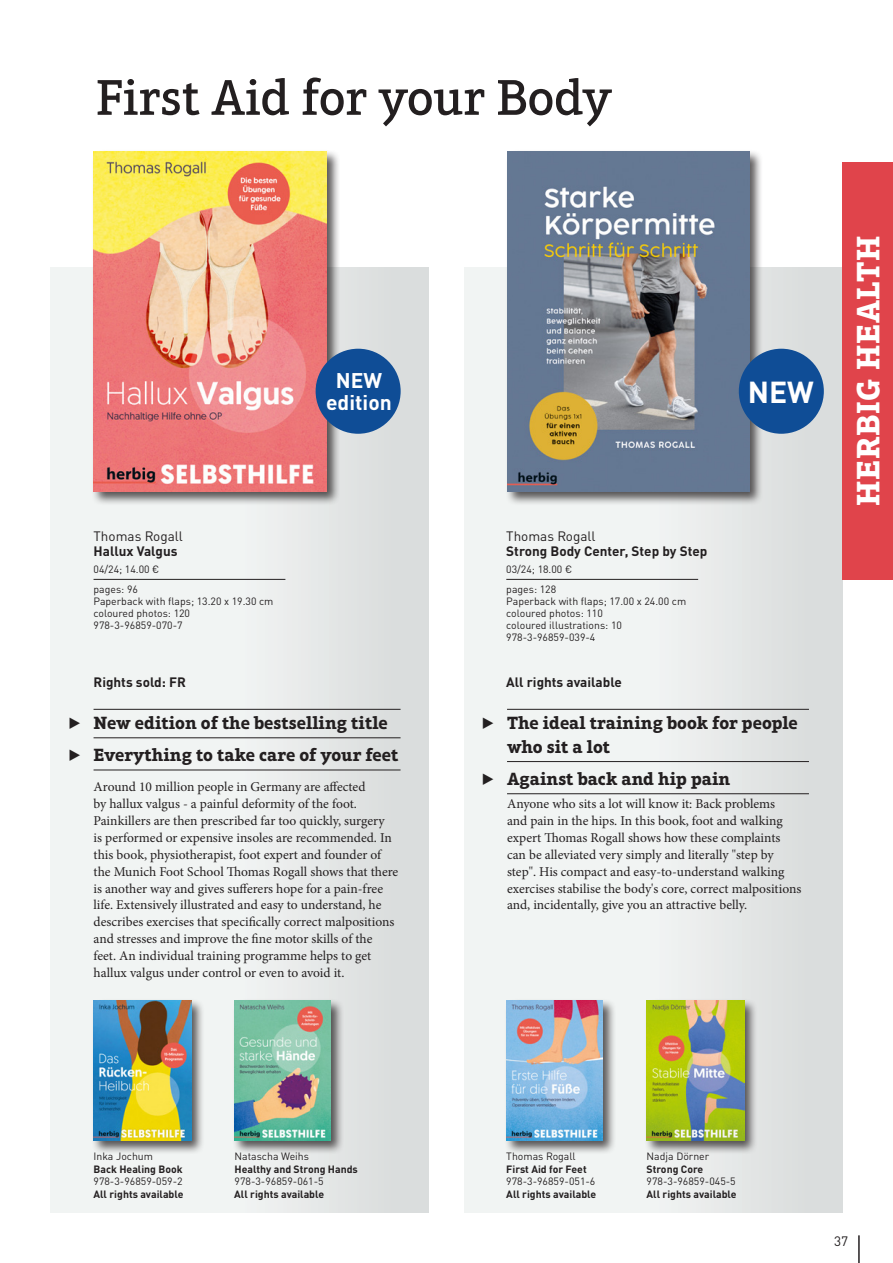
<style>
.page{position:relative;width:893px;height:1263px;background:#fff}
.page>*{position:absolute;margin:0;border:0;box-sizing:border-box;transform-origin:0 0}
.t1{font:500 51px "Aptifer Slab LT Pro";letter-spacing:-.01em;color:#231f20}
.Kategorie{font:700 33px "Aptifer Slab LT Pro";letter-spacing:.025em;color:#fff}
.t2{font:700 30px "DINOT";color:#fff}
.t3{font:700 21px/21.8px "DINOT";color:#fff;text-align:center}
.t4{font:700 18px/23.7px "Aptifer Slab LT Pro";color:#231f20}
.Fließtext{font:13.5px/16.8px "Minion Pro";color:#231f20}
.Titel{font:700 13.5px "DINOT";color:#231f20}
.All_rights_available{font:700 13.5px "DINOT";color:#231f20}
.Autor_1{font:13.5px "DINOT";color:#231f20}
.ISBN{font:10.5px "DINOT";color:#231f20}
.All_rights_available-2{font:700 10.5px "DINOT";color:#231f20}
.Format{font:10.5px "DINOT";color:#231f20}
.Titel_klein{font:700 10.5px "DINOT";color:#231f20}
.Autor_1-2{font:10.5px "DINOT";color:#231f20}
.Farbfotos{font:10.5px "DINOT";color:#231f20}
.Preis_D{font:10.5px "DINOT";color:#231f20}
.Farbillus{font:10.5px "DINOT";color:#231f20}
.Umfang{font:10.5px "DINOT";color:#231f20}
</style>
<div class="page">
<div style="left:51px;top:268px;width:378px;height:944px;background:linear-gradient(to right,#f7faf9,#dddfdf)"></div>
<div style="left:464px;top:268px;width:378px;height:944px;background:linear-gradient(to right,#f7faf9,#dddfdf)"></div>
<hr style="left:858px;top:1235px;width:2px;height:28px;background:#231f20">
<hr style="left:94px;top:709px;width:307px;height:1px;background:#231f20">
<hr style="left:94px;top:737px;width:307px;height:1px;background:#231f20">
<hr style="left:94px;top:770px;width:307px;height:1px;background:#231f20">
<hr style="left:507px;top:709px;width:302px;height:1px;background:#231f20">
<hr style="left:507px;top:761px;width:302px;height:1px;background:#231f20">
<hr style="left:507px;top:793px;width:302px;height:1px;background:#231f20">
<div style="left:91px;top:149px;width:249px;height:357px;background:#231f20;opacity:.75"></div>
<img style="left:94px;top:152px;width:232px;height:340px">
<hr style="left:94px;top:579px;width:191px;height:1px;background:#231f20">
<hr style="left:506px;top:579px;width:192px;height:1px;background:#231f20">
<div style="left:505px;top:149px;width:258px;height:357px;background:#231f20;opacity:.75"></div>
<img style="left:507px;top:152px;width:242px;height:340px">
<div style="left:91px;top:998px;width:114px;height:157px;background:#231f20;opacity:.75"></div>
<img style="left:94px;top:1000px;width:97px;height:141px">
<div style="left:232px;top:998px;width:113px;height:157px;background:#231f20;opacity:.75"></div>
<img style="left:235px;top:1000px;width:96px;height:141px">
<div style="left:644px;top:998px;width:114px;height:157px;background:#231f20;opacity:.75"></div>
<img style="left:647px;top:1000px;width:97px;height:141px">
<div style="left:504px;top:998px;width:112px;height:157px;background:#231f20;opacity:.75"></div>
<img style="left:506px;top:1000px;width:96px;height:141px">
<div style="left:316px;top:349px;width:85px;height:85px;background:#0f4d96;border-radius:50%"></div>
<div style="left:739px;top:349px;width:85px;height:85px;background:#0f4d96;border-radius:50%"></div>
<div style="left:842px;top:162px;width:51px;height:417px;background:#e0444b"></div>
<p class="t1" style="left:96px;top:68px;width:518px">First Aid for your Body</p>
<p class="t3" style="left:326px;top:369px;width:67px">NEW edition</p>
<p class="t2" style="left:748px;top:372px;width:68px">NEW</p>
<p class="Autor_1" style="left:94px;top:528px;width:91px">Thomas Rogall</p>
<p class="Autor_1" style="left:506px;top:528px;width:91px">Thomas Rogall</p>
<p class="Titel" style="left:94px;top:542px;width:85px">Hallux Valgus</p>
<p class="Titel" style="left:506px;top:542px;width:203px">Strong Body Center, Step by Step</p>
<p class="Preis_D" style="left:94px;top:562px;width:67px">04/24; 14.00 €</p>
<p class="Umfang" style="left:94px;top:583px;width:46px">pages: 96</p>
<p class="Format" style="left:94px;top:595px;width:181px">Paperback with flaps; 13.20 x 19.30 cm</p>
<p class="Farbfotos" style="left:94px;top:607px;width:98px">coloured photos: 120</p>
<p class="ISBN" style="left:94px;top:619px;width:91px">978-3-96859-070-7</p>
<p class="Preis_D" style="left:506px;top:562px;width:67px">03/24; 18.00 €</p>
<p class="Umfang" style="left:506px;top:583px;width:51px">pages: 128</p>
<p class="Format" style="left:506px;top:595px;width:181px">Paperback with flaps; 17.00 x 24.00 cm</p>
<p class="Farbfotos" style="left:506px;top:607px;width:98px">coloured photos: 110</p>
<p class="Farbillus" style="left:506px;top:619px;width:117px">coloured illustrations: 10</p>
<p class="ISBN" style="left:506px;top:631px;width:91px">978-3-96859-039-4</p>
<p class="All_rights_available" style="left:94px;top:674px;width:94px">Rights sold: FR</p>
<p class="All_rights_available" style="left:506px;top:674px;width:117px">All rights available</p>
<p class="t4" style="left:68px;top:711px;width:321px">▶ New edition of the bestselling title</p>
<p class="t4" style="left:68px;top:743px;width:332px">▶ Everything to take care of your feet</p>
<p class="Fließtext" style="left:94px;top:779px;width:306px">Around 10 million people in Germany are affected<br>by hallux valgus - a painful deformity of the foot.<br>Painkillers are then prescribed far too quickly, surgery<br>is performed or expensive insoles are recommended. In this book, physiotherapist, foot expert and founder of the Munich Foot School Thomas Rogall shows that there is another way and gives sufferers hope for a pain-free life. Extensively illustrated and easy to understand, he describes exercises that specifically correct malpositions and stresses and improve the fine motor skills of the feet. An individual training programme helps to get hallux valgus under control or even to avoid it.</p>
<p class="t4" style="left:507px;top:711px;width:292px;text-indent:-26px">▶ The ideal training book for people who sit a lot</p>
<p class="t4" style="left:481px;top:767px;width:250px">▶ Against back and hip pain</p>
<p class="Fließtext" style="left:507px;top:796px;width:296px">Anyone who sits a lot will know it: Back problems<br>and pain in the hips. In this book, foot and walking expert Thomas Rogall shows how these complaints can be alleviated very simply and literally "step by step". His compact and easy-to-understand walking exercises stabilise the body's core, correct malpositions and, incidentally, give you an attractive belly.</p>
<p class="Kategorie" style="left:848px;top:506px;width:272px;rotate:-90deg">HERBIG HEALTH</p>
<p class="Autor_1-2" style="left:94px;top:1149px;width:61px">Inka Jochum</p>
<p class="Titel_klein" style="left:94px;top:1162px;width:91px">Back Healing Book</p>
<p class="ISBN" style="left:94px;top:1175px;width:91px">978-3-96859-059-2</p>
<p class="Autor_1-2" style="left:235px;top:1150px;width:76px">Natascha Weihs</p>
<p class="Titel_klein" style="left:235px;top:1162px;width:125px">Healthy and Strong Hands</p>
<p class="ISBN" style="left:235px;top:1175px;width:91px">978-3-96859-061-5</p>
<p class="All_rights_available-2" style="left:94px;top:1187px;width:91px">All rights available</p>
<p class="All_rights_available-2" style="left:234px;top:1187px;width:91px">All rights available</p>
<p class="Autor_1-2" style="left:506px;top:1150px;width:71px">Thomas Rogall</p>
<p class="ISBN" style="left:506px;top:1175px;width:91px">978-3-96859-051-6</p>
<p class="Titel_klein" style="left:506px;top:1162px;width:82px">First Aid for Feet</p>
<p class="All_rights_available-2" style="left:506px;top:1187px;width:91px">All rights available</p>
<p class="Autor_1-2" style="left:647px;top:1150px;width:64px">Nadja Dörner</p>
<p class="ISBN" style="left:647px;top:1175px;width:91px">978-3-96859-045-5</p>
<p class="Titel_klein" style="left:647px;top:1162px;width:58px">Strong Core</p>
<p class="All_rights_available-2" style="left:647px;top:1187px;width:91px">All rights available</p>
<p class="Autor_1" style="left:834px;top:1233px;width:16px">37</p>
</div>
